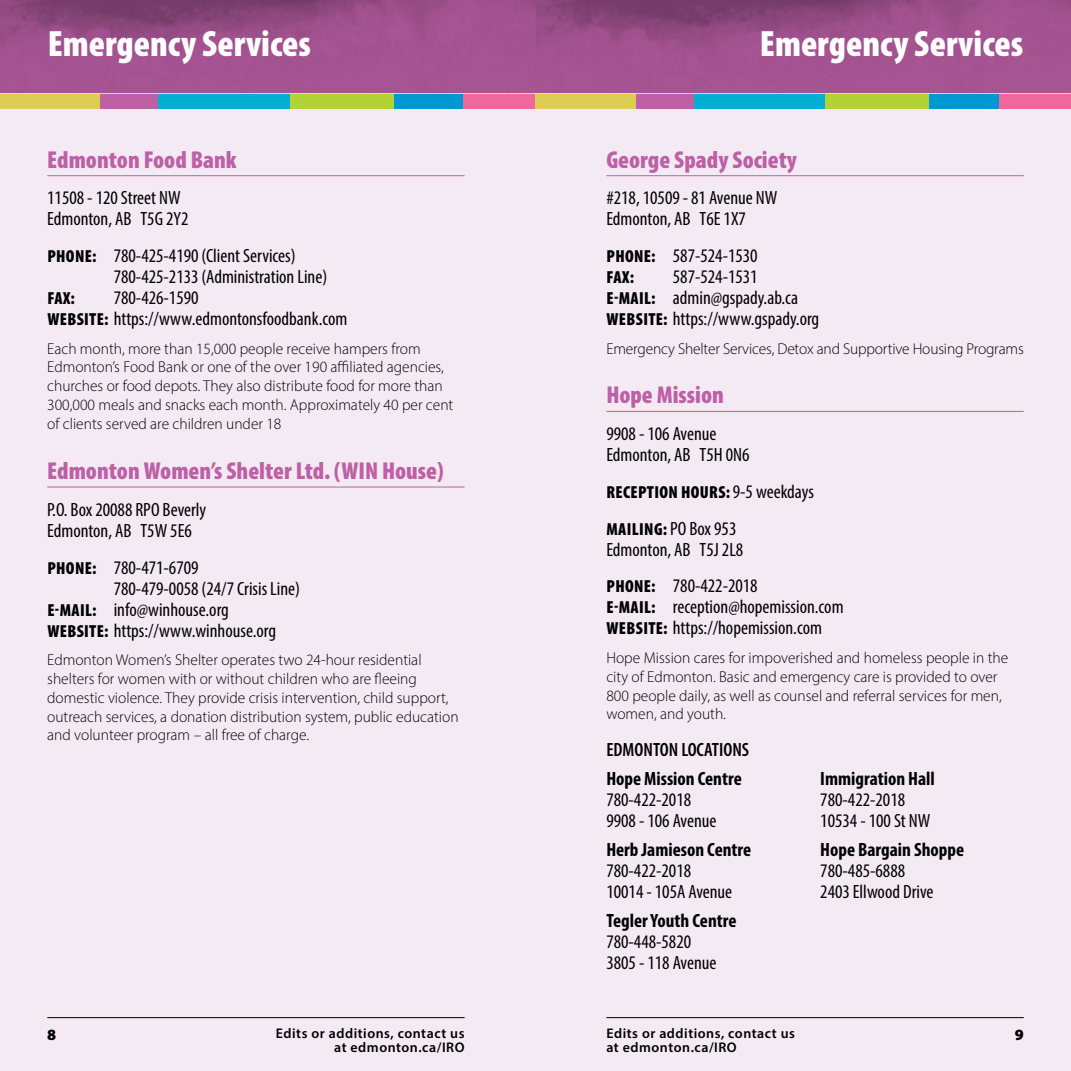
<style>
.page{position:relative;width:1071px;height:1071px;background:#fff}
.page>*{position:absolute;margin:0;border:0;box-sizing:border-box;transform-origin:0 0}
.t1{font:900 condensed 36.75px "Myriad Pro";color:#fff}
.t2{font:900 condensed 24.5px "Myriad Pro";color:#bd60a5}
.t3{font:condensed 19.25px/21px "Myriad Pro";color:#000}
.t4{font:700 condensed 19.25px "Myriad Pro";color:#000}
.t5{font:19.25px "Myriad Variable Concept";color:#000}
.t6{font:900 condensed 17.5px/36.8px "Myriad Pro";letter-spacing:.02em;color:#000}
.t7{font:300 15.75px/18.9px "Myriad Pro";color:#000}
.t8{font:900 15.75px "Myriad Pro";color:#000}
.t9{font:14px/14px "Myriad Variable Concept";letter-spacing:.035em;color:#000;text-align:right}
.s1{font-weight:900;font-size:17.5px}
.s2{font-weight:400;font-size:19.25px}
</style>
<div class="page">
<div style="left:536px;top:0;width:535px;height:1071px;background:#f4eaf4"></div>
<div style="left:0;top:0;width:536px;height:1071px;background:#f4eaf4"></div>
<hr style="left:47px;top:1017px;width:418px;height:1px;background:#000">
<hr style="left:606px;top:1017px;width:418px;height:1px;background:#000">
<hr style="left:47px;top:175px;width:418px;height:1px;background:#bd60a5">
<hr style="left:47px;top:487px;width:418px;height:1px;background:#bd60a5">
<hr style="left:606px;top:175px;width:418px;height:1px;background:#bd60a5">
<hr style="left:606px;top:411px;width:418px;height:1px;background:#bd60a5">
<div style="left:463px;top:93px;width:73px;height:16px;background:#f0679c"></div>
<div style="left:394px;top:93px;width:69px;height:16px;background:#0098d3"></div>
<div style="left:290px;top:93px;width:104px;height:16px;background:#b3d235"></div>
<div style="left:158px;top:93px;width:132px;height:16px;background:#00afd3"></div>
<div style="left:100px;top:93px;width:58px;height:16px;background:#bd60a5"></div>
<div style="left:0;top:93px;width:100px;height:16px;background:#dcce54"></div>
<div style="left:999px;top:93px;width:72px;height:16px;background:#f0679c"></div>
<div style="left:929px;top:93px;width:70px;height:16px;background:#0098d3"></div>
<div style="left:825px;top:93px;width:104px;height:16px;background:#b3d235"></div>
<div style="left:694px;top:93px;width:131px;height:16px;background:#00afd3"></div>
<div style="left:636px;top:93px;width:58px;height:16px;background:#bd60a5"></div>
<div style="left:536px;top:93px;width:100px;height:16px;background:#dcce54"></div>
<svg style="left:0;top:0;width:536px;height:93px;background:#9c4f8a"></svg>
<svg style="left:536px;top:0;width:535px;height:93px;background:#9c4f8a"></svg>
<h1 class="t1" style="left:48px;top:20px;width:265px">Emergency Services</h1>
<h1 class="t1" style="left:760px;top:20px;width:265px">Emergency Services</h1>
<h2 class="t2" style="left:47px;top:144px;width:191px">Edmonton Food Bank</h2>
<p class="t3" style="left:47px;top:187px;width:143px">11508 - 120 Street NW<br>Edmonton, AB T5G 2Y2</p>
<p class="t3" style="left:114px;top:245px;width:215px;text-indent:-66px"><span class="s1">PHONE:</span> 780-425-4190 (Client Services)<br>780-425-2133 (Administration Line)</p>
<p class="t6" style="left:47px;top:280px;width:29px">FAX:</p>
<p class="t3" style="left:47px;top:287px;width:302px;text-indent:66px">780-426-1590<br><span class="s1">WEBSITE:</span> https://www.edmontonsfoodbank.com</p>
<p class="t7" style="left:47px;top:339px;width:408px">Each month, more than 15,000 people receive hampers from Edmonton’s Food Bank or one of the over 190 affiliated agencies, churches or food depots. They also distribute food for more than 300,000 meals and snacks each month. Approximately 40 per cent of clients served are children under 18</p>
<h2 class="t2" style="left:47px;top:455px;width:398px">Edmonton Women’s Shelter Ltd. (WIN House)</h2>
<p class="t3" style="left:47px;top:499px;width:161px">P.O. Box 20088 RPO Beverly<br>Edmonton, AB T5W 5E6</p>
<p class="t3" style="left:47px;top:556px;width:153px"><span class="s1">PHONE:</span> 780-471-6709</p>
<p class="t3" style="left:114px;top:577px;width:188px">780-479-0058 (24/7 Crisis Line)</p>
<p class="t3" style="left:47px;top:598px;width:183px"><span class="s1">E-MAIL:</span> info@winhouse.org</p>
<p class="t3" style="left:47px;top:619px;width:230px"><span class="s1">WEBSITE:</span> https://www.winhouse.org</p>
<p class="t7" style="left:47px;top:650px;width:413px">Edmonton Women’s Shelter operates two 24-hour residential shelters for women with or without children who are fleeing domestic violence. They provide crisis intervention, child support, outreach services, a donation distribution system, public education and volunteer program – all free of charge.</p>
<h2 class="t2" style="left:606px;top:144px;width:192px">George Spady Society</h2>
<p class="t3" style="left:606px;top:187px;width:173px">#218, 10509 - 81 Avenue NW<br>Edmonton, AB T6E 1X7</p>
<p class="t3" style="left:607px;top:245px;width:153px"><span class="s1">PHONE:</span> 587-524-1530</p>
<p class="t6" style="left:607px;top:259px;width:29px">FAX:</p>
<p class="t3" style="left:607px;top:266px;width:214px;text-indent:66px">587-524-1531<br><span class="s1">E-MAIL:</span> admin@gspady.ab.ca<br><span class="s1">WEBSITE:</span> https://www.gspady.org</p>
<p class="t7" style="left:606px;top:339px;width:419px">Emergency Shelter Services, Detox and Supportive Housing Programs</p>
<h2 class="t2" style="left:606px;top:380px;width:119px">Hope Mission</h2>
<p class="t3" style="left:606px;top:423px;width:145px">9908 - 106 Avenue<br>Edmonton, AB T5H 0N6</p>
<p class="t6" style="left:607px;top:473px;width:209px">RECEPTION HOURS: <span class="s2">9-5 weekdays<br></span>MAILING: <span class="s2">PO Box 953</span></p>
<p class="t3" style="left:606px;top:531px;width:153px;line-height:36.8px">Edmonton, AB T5J 2L8<br><span class="s1">PHONE:</span> 780-422-2018</p>
<p class="t3" style="left:607px;top:596px;width:239px"><span class="s1">E-MAIL:</span> reception@hopemission.com<br><span class="s1">WEBSITE:</span> https://hopemission.com</p>
<p class="t7" style="left:606px;top:648px;width:403px">Hope Mission cares for impoverished and homeless people in the city of Edmonton. Basic and emergency care is provided to over 800 people daily, as well as counsel and referral services for men, women, and youth.</p>
<p class="t5" style="left:606px;top:739px;width:144px">EDMONTON LOCATIONS</p>
<p class="t4" style="left:606px;top:767px;width:137px">Hope Mission Centre</p>
<p class="t3" style="left:606px;top:789px;width:112px">780-422-2018<br>9908 - 106 Avenue</p>
<p class="t4" style="left:606px;top:838px;width:146px">Herb Jamieson Centre</p>
<p class="t3" style="left:606px;top:860px;width:127px">780-422-2018<br>10014 - 105A Avenue</p>
<p class="t4" style="left:606px;top:908px;width:132px">Tegler Youth Centre</p>
<p class="t3" style="left:606px;top:931px;width:112px">780-448-5820<br>3805 - 118 Avenue</p>
<p class="t4" style="left:820px;top:767px;width:116px">Immigration Hall</p>
<p class="t3" style="left:820px;top:789px;width:112px">780-422-2018<br>10534 - 100 St NW</p>
<p class="t4" style="left:820px;top:838px;width:145px">Hope Bargain Shoppe</p>
<p class="t3" style="left:820px;top:860px;width:115px">780-485-6888<br>2403 Ellwood Drive</p>
<p class="t8" style="left:47px;top:1024px;width:11px">8</p>
<p class="t9" style="left:276px;top:1027px;width:190px">Edits or additions, contact us at edmonton.ca/IRO</p>
<p class="t9" style="left:606px;top:1027px;width:190px">Edits or additions, contact us</p>
<p class="t8" style="left:1015px;top:1024px;width:11px">9</p>
<p class="t9" style="left:606px;top:1041px;width:132px">at edmonton.ca/IRO</p>
</div>
